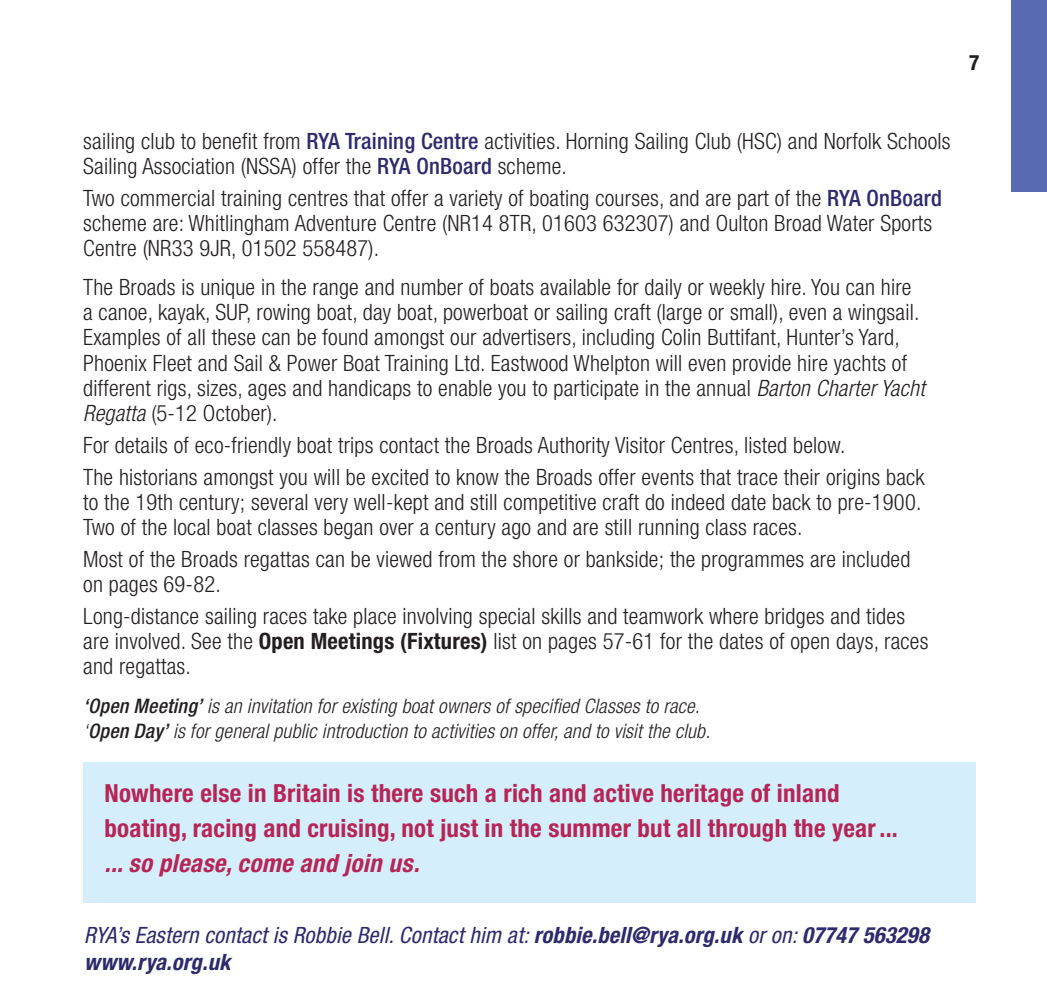
<style>
.page{position:relative;width:1047px;height:991px;background:#fff}
.page>*{position:absolute;margin:0;border:0;box-sizing:border-box;transform-origin:0 0}
.t1{font:700 condensed 25px/35px "Helvetica Neue LT Std";letter-spacing:.01em;color:#b62555}
.t2{font:italic 700 condensed 25px "Helvetica Neue LT Std";letter-spacing:.015em;color:#b62555}
.t3{font:300 condensed 22.5px/25px "Helvetica Neue";letter-spacing:.01em;color:#231f20}
.t4{font:italic condensed 22.5px/27.5px "Helvetica Neue LT Std";letter-spacing:.01em;color:#2d2a6e}
.t5{font:700 condensed 21.25px "Helvetica Neue LT Std";color:#231f20}
.t6{font:italic 300 condensed 20px/25px "Helvetica Neue LT Com";letter-spacing:.01em;color:#231f20}
.s1{font-weight:500;color:#2d2a6e}
.s2{font-family:"Helvetica Neue LT Com";font-style:italic}
.s3{font-family:"Helvetica Neue LT Std";font-weight:700}
.s4{font-family:"Helvetica Neue";font-weight:500}
.s5{font-weight:700}
</style>
<div class="page">
<div style="left:83px;top:762px;width:893px;height:140px;background:#d4effb"></div>
<div style="left:1012px;top:0;width:35px;height:191px;background:#576ab2"></div>
<p class="t5" style="left:969px;top:49px;width:12px">7</p>
<p class="t3" style="left:83px;top:128px;width:869px">sailing club to benefit from <span class="s1">RYA Training Centre</span> activities. Horning Sailing Club (HSC) and Norfolk Schools<br>Sailing Association (NSSA) offer the <span class="s1">RYA OnBoard</span> scheme.</p>
<p class="t3" style="left:83px;top:185px;width:860px">Two commercial training centres that offer a variety of boating courses, and are part of the <span class="s1">RYA OnBoard </span>scheme are: Whitlingham Adventure Centre (NR14 8TR, 01603 632307) and Oulton Broad Water Sports<br>Centre (NR33 9JR, 01502 558487).</p>
<p class="t3" style="left:83px;top:275px;width:843px">The Broads is unique in the range and number of boats available for daily or weekly hire. You can hire a canoe, kayak, SUP, rowing boat, day boat, powerboat or sailing craft (large or small), even a wingsail.<br>Examples of all these can be found amongst our advertisers, including Colin Buttifant, Hunter’s Yard, Phoenix Fleet and Sail &amp; Power Boat Training Ltd. Eastwood Whelpton will even provide hire yachts of different rigs, sizes, ages and handicaps to enable you to participate in the annual <span class="s2">Barton Charter Yacht Regatta</span> (5-12 October).</p>
<p class="t3" style="left:83px;top:428px;width:843px;line-height:32px">For details of eco-friendly boat trips contact the Broads Authority Visitor Centres, listed below.<br>The historians amongst you will be excited to know the Broads offer events that trace their origins back</p>
<p class="t3" style="left:83px;top:489px;width:840px">to the 19th century; several very well-kept and still competitive craft do indeed date back to pre-1900.<br>Two of the local boat classes began over a century ago and are still running class races.</p>
<p class="t3" style="left:83px;top:546px;width:829px">Most of the Broads regattas can be viewed from the shore or bankside; the programmes are included on pages 69-82.</p>
<p class="t3" style="left:83px;top:603px;width:847px">Long-distance sailing races take place involving special skills and teamwork where bridges and tides are involved. See the <span class="s3">Open Meetings (Fixtures)</span> list on pages 57-61 for the dates of open days, races and regattas.</p>
<p class="t6" style="left:83px;top:693px;width:628px"><span class="s4">‘Open Meeting’</span> is an invitation for existing boat owners of specified Classes to race. ‘<span class="s4">Open Day’</span> is for general public introduction to activities on offer, and to visit the club.</p>
<p class="t1" style="left:104px;top:774px;width:795px">Nowhere else in Britain is there such a rich and active heritage of inland boating, racing and cruising, not just in the summer but all through the year ...</p>
<p class="t2" style="left:104px;top:847px;width:317px">... so please, come and join us.</p>
<p class="t4" style="left:84px;top:921px;width:846px">RYA’s Eastern contact is Robbie Bell. Contact him at: <span class="s5">robbie.bell@rya.org.uk</span> or on: <span class="s5">07747 563298 www.rya.org.uk</span></p>
</div>
